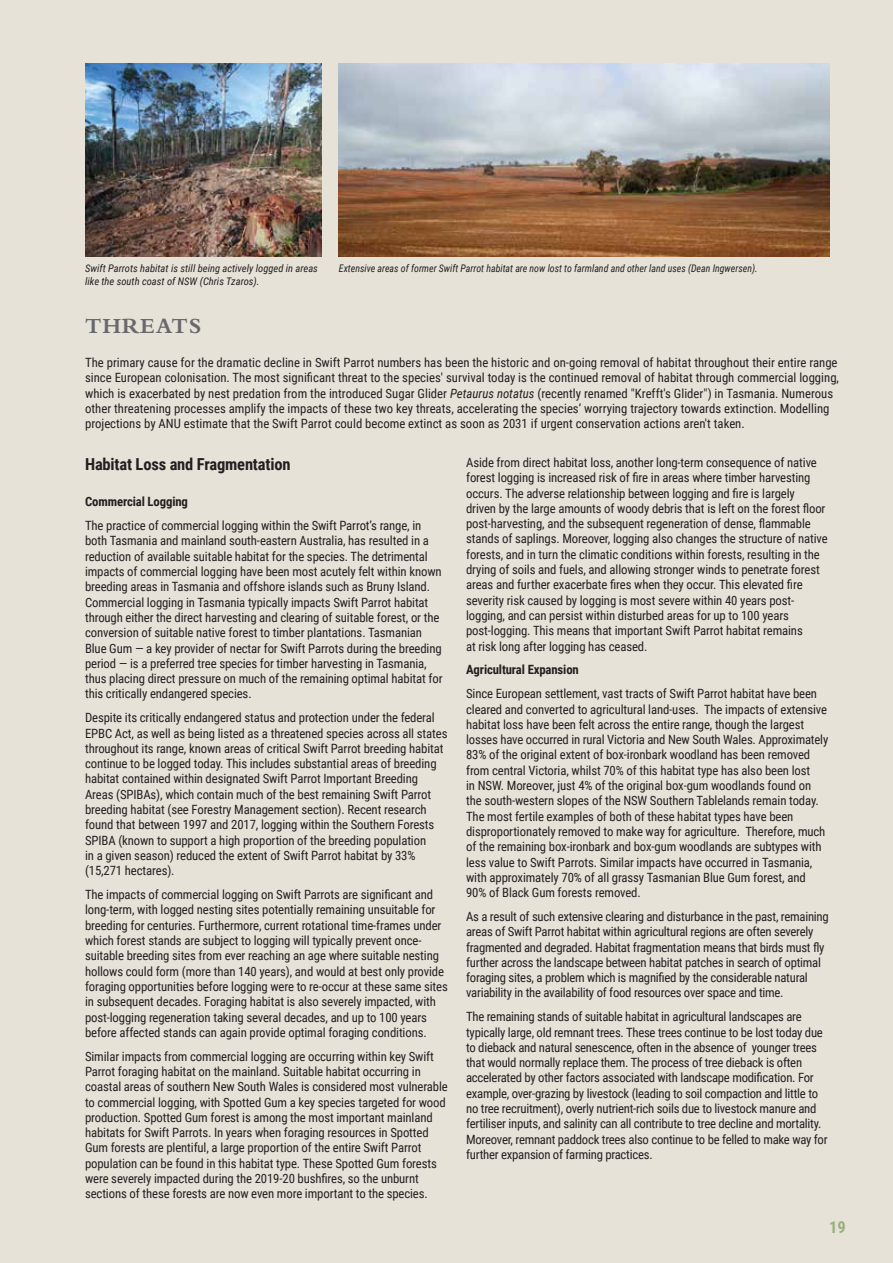
<style>
.page{position:relative;width:893px;height:1263px;background:#e7e2d8}
.page>*{position:absolute;margin:0;border:0;box-sizing:border-box;transform-origin:0 0}
.t1{font:700 22.5px "Bembo Std";letter-spacing:.04em;color:#6b686d}
.t2{font:700 16.5px "Roboto Condensed";letter-spacing:-.01em;color:#231f20}
.t3{font:700 16.5px "Roboto Condensed";color:#99b27d}
.t4{font:12.75px/15.3px "Roboto Condensed";letter-spacing:-.01em;color:#231f20}
.t5{font:700 12.75px "Roboto Condensed";letter-spacing:-.01em;color:#231f20}
.t6{font:italic 10.5px "Roboto Condensed";color:#231f20;scale:.94 1}
.t7{font:italic 10.5px/12.6px "Roboto Condensed";color:#231f20}
.s1{font-style:italic}
</style>
<div class="page">
<img style="left:85px;top:64px;width:236px;height:192px">
<img style="left:339px;top:64px;width:490px;height:192px">
<p class="t7" style="left:85px;top:262px;width:234px">Swift Parrots habitat is still being actively logged in areas like the south coast of NSW (Chris Tzaros).</p>
<p class="t6" style="left:339px;top:261px;width:447px">Extensive areas of former Swift Parrot habitat are now lost to farmland and other land uses (Dean Ingwersen).</p>
<h1 class="t1" style="left:85px;top:313px;width:118px">THREATS</h1>
<p class="t4" style="left:85px;top:354px;width:756px">The primary cause for the dramatic decline in Swift Parrot numbers has been the historic and on-going removal of habitat throughout their entire range since European colonisation. The most significant threat to the species' survival today is the continued removal of habitat through commercial logging, which is exacerbated by nest predation from the introduced Sugar Glider <span class="s1">Petaurus notatus</span> (recently renamed "Krefft's Glider") in Tasmania. Numerous other threatening processes amplify the impacts of these two key threats, accelerating the species’ worrying trajectory towards extinction. Modelling projections by ANU estimate that the Swift Parrot could become extinct as soon as 2031 if urgent conservation actions aren't taken.</p>
<p class="t2" style="left:85px;top:452px;width:207px">Habitat Loss and Fragmentation</p>
<p class="t5" style="left:85px;top:493px;width:104px">Commercial Logging</p>
<p class="t4" style="left:85px;top:517px;width:359px">The practice of commercial logging within the Swift Parrot’s range, in both Tasmania and mainland south-eastern Australia, has resulted in a reduction of available suitable habitat for the species. The detrimental impacts of commercial logging have been most acutely felt within known breeding areas in Tasmania and offshore islands such as Bruny Island.<br>Commercial logging in Tasmania typically impacts Swift Parrot habitat through either the direct harvesting and clearing of suitable forest, or the conversion of suitable native forest to timber plantations. Tasmanian Blue Gum — a key provider of nectar for Swift Parrots during the breeding period — is a preferred tree species for timber harvesting in Tasmania, thus placing direct pressure on much of the remaining optimal habitat for this critically endangered species.</p>
<p class="t4" style="left:85px;top:710px;width:364px">Despite its critically endangered status and protection under the federal EPBC Act, as well as being listed as a threatened species across all states throughout its range, known areas of critical Swift Parrot breeding habitat continue to be logged today. This includes substantial areas of breeding habitat contained within designated Swift Parrot Important Breeding Areas (SPIBAs), which contain much of the best remaining Swift Parrot breeding habitat (see Forestry Management section). Recent research found that between 1997 and 2017, logging within the Southern Forests SPIBA (known to support a high proportion of the breeding population<br>in a given season) reduced the extent of Swift Parrot habitat by 33% (15,271 hectares).</p>
<p class="t4" style="left:85px;top:886px;width:364px">The impacts of commercial logging on Swift Parrots are significant and long-term, with logged nesting sites potentially remaining unsuitable for breeding for centuries. Furthermore, current rotational time-frames under which forest stands are subject to logging will typically prevent once&shy;suitable breeding sites from ever reaching an age where suitable nesting hollows could form (more than 140 years), and would at best only provide foraging opportunities before logging were to re-occur at these same sites in subsequent decades. Foraging habitat is also severely impacted, with post-logging regeneration taking several decades, and up to 100 years before affected stands can again provide optimal foraging conditions.</p>
<p class="t4" style="left:85px;top:1048px;width:364px">Similar impacts from commercial logging are occurring within key Swift Parrot foraging habitat on the mainland. Suitable habitat occurring in coastal areas of southern New South Wales is considered most vulnerable to commercial logging, with Spotted Gum a key species targeted for wood production. Spotted Gum forest is among the most important mainland habitats for Swift Parrots. In years when foraging resources in Spotted Gum forests are plentiful, a large proportion of the entire Swift Parrot population can be found in this habitat type. These Spotted Gum forests were severely impacted during the 2019-20 bushfires, so the unburnt sections of these forests are now even more important to the species.</p>
<p class="t4" style="left:466px;top:454px;width:363px">Aside from direct habitat loss, another long-term consequence of native forest logging is increased risk of fire in areas where timber harvesting occurs. The adverse relationship between logging and fire is largely driven by the large amounts of woody debris that is left on the forest floor post-harvesting, and the subsequent regeneration of dense, flammable stands of saplings. Moreover, logging also changes the structure of native forests, and in turn the climatic conditions within forests, resulting in the drying of soils and fuels, and allowing stronger winds to penetrate forest areas and further exacerbate fires when they occur. This elevated fire severity risk caused by logging is most severe within 40 years post&shy;logging, and can persist within disturbed areas for up to 100 years post-logging. This means that important Swift Parrot habitat remains<br>at risk long after logging has ceased.</p>
<p class="t5" style="left:466px;top:661px;width:114px">Agricultural Expansion</p>
<p class="t4" style="left:466px;top:685px;width:364px">Since European settlement, vast tracts of Swift Parrot habitat have been cleared and converted to agricultural land-uses. The impacts of extensive habitat loss have been felt across the entire range, though the largest losses have occurred in rural Victoria and New South Wales. Approximately 83% of the original extent of box-ironbark woodland has been removed from central Victoria, whilst 70% of this habitat type has also been lost<br>in NSW. Moreover, just 4% of the original box-gum woodlands found on the south-western slopes of the NSW Southern Tablelands remain today.<br>The most fertile examples of both of these habitat types have been disproportionately removed to make way for agriculture. Therefore, much of the remaining box-ironbark and box-gum woodlands are subtypes with less value to Swift Parrots. Similar impacts have occurred in Tasmania, with approximately 70% of all grassy Tasmanian Blue Gum forest, and 90% of Black Gum forests removed.</p>
<p class="t4" style="left:466px;top:908px;width:364px">As a result of such extensive clearing and disturbance in the past, remaining areas of Swift Parrot habitat within agricultural regions are often severely fragmented and degraded. Habitat fragmentation means that birds must fly further across the landscape between habitat patches in search of optimal foraging sites, a problem which is magnified by the considerable natural variability in the availability of food resources over space and time.</p>
<p class="t4" style="left:466px;top:1008px;width:363px">The remaining stands of suitable habitat in agricultural landscapes are typically large, old remnant trees. These trees continue to be lost today due to dieback and natural senescence, often in the absence of younger trees that would normally replace them. The process of tree dieback is often accelerated by other factors associated with landscape modification. For example, over-grazing by livestock (leading to soil compaction and little to no tree recruitment), overly nutrient-rich soils due to livestock manure and fertiliser inputs, and salinity can all contribute to tree decline and mortality.<br>Moreover, remnant paddock trees also continue to be felled to make way for further expansion of farming practices.</p>
<p class="t3" style="left:829px;top:1215px;width:18px">19</p>
</div>
